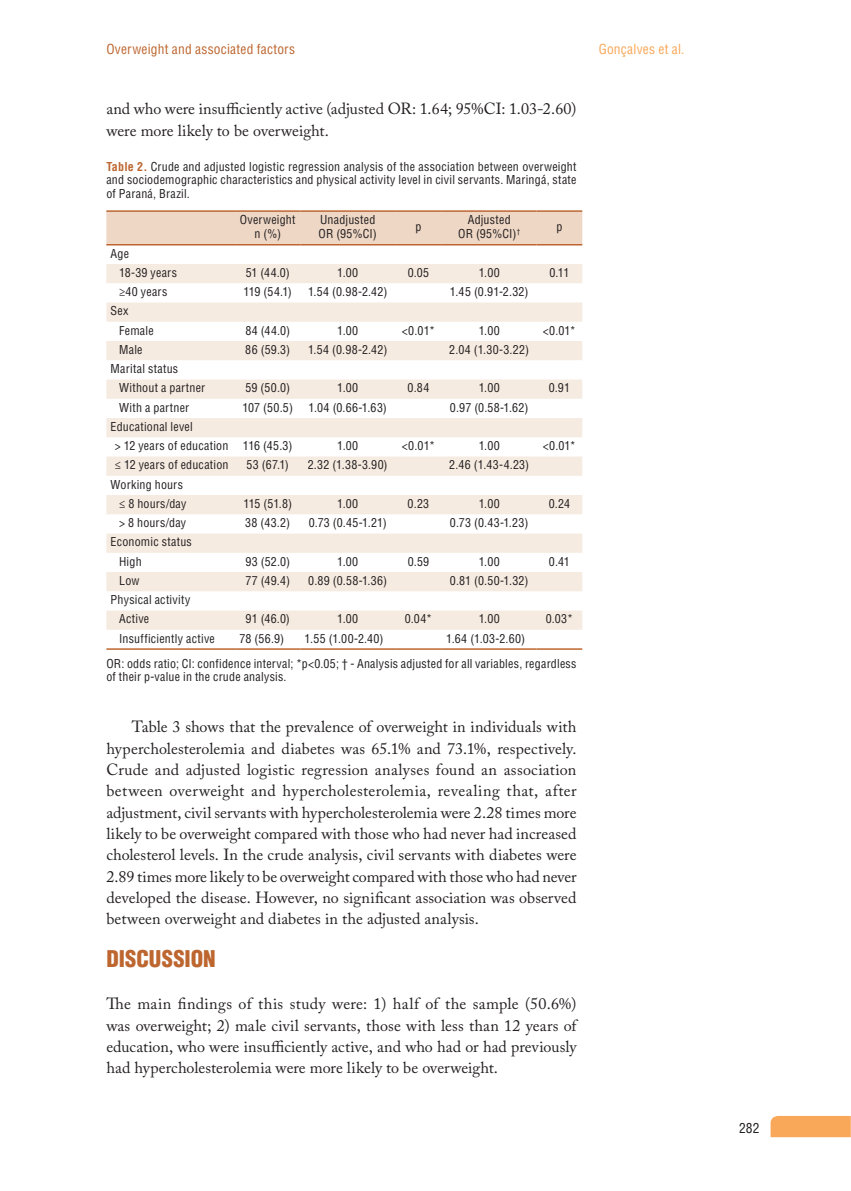
<style>
.page{position:relative;width:851px;height:1191px;background:#fff}
.page>*{position:absolute;margin:0;border:0;box-sizing:border-box;transform-origin:0 0}
.subtítulo{font:900 condensed 22.5px "Helvetica LT Std";color:#bd6630}
.texto{font:16.05px/21.3px "Adobe Caslon Pro";color:#231f20}
.texto_s_espaco{font:16.05px/21.3px "Adobe Caslon Pro";color:#231f20;text-align:justify}
.t1{font:condensed 13.5px "Helvetica LT Std";letter-spacing:.015em;color:#bd6630}
.t2{font:condensed 13.5px "Helvetica LT Std";letter-spacing:.015em;color:#f9a758}
.t3{font:condensed 13.5px "Helvetica LT Std";color:#231f20}
.tabela_esq{font:condensed 12px "Helvetica LT Std";letter-spacing:.02em;color:#231f20}
.legenda{font:condensed 12px/13.5px "Helvetica LT Std";letter-spacing:.02em;color:#231f20;text-align:justify}
.s1{font-weight:700;color:#bd6630}
</style>
<div class="page">
<div style="left:770px;top:1116px;width:80px;height:21px;background:#f9a758"></div>
<div style="left:106px;top:212px;width:476px;height:32px;background:#eed7c5"></div>
<svg style="left:106px;top:264px;width:476px;height:366px;fill:#f6ebe2"></svg>
<hr style="left:106px;top:210px;width:129px;height:2px;background:#bd6630">
<hr style="left:235px;top:210px;width:65px;height:2px;background:#bd6630">
<hr style="left:300px;top:210px;width:95px;height:2px;background:#bd6630">
<hr style="left:395px;top:210px;width:47px;height:2px;background:#bd6630">
<hr style="left:442px;top:210px;width:94px;height:2px;background:#bd6630">
<hr style="left:536px;top:210px;width:46px;height:2px;background:#bd6630">
<hr style="left:106px;top:244px;width:129px;height:1px;background:#bd6630">
<hr style="left:235px;top:244px;width:65px;height:1px;background:#bd6630">
<hr style="left:300px;top:244px;width:95px;height:1px;background:#bd6630">
<hr style="left:395px;top:244px;width:47px;height:1px;background:#bd6630">
<hr style="left:442px;top:244px;width:94px;height:1px;background:#bd6630">
<hr style="left:536px;top:244px;width:46px;height:1px;background:#bd6630">
<hr style="left:106px;top:648px;width:129px;height:2px;background:#bd6630">
<hr style="left:235px;top:648px;width:65px;height:2px;background:#bd6630">
<hr style="left:300px;top:648px;width:95px;height:2px;background:#bd6630">
<hr style="left:395px;top:648px;width:47px;height:2px;background:#bd6630">
<hr style="left:442px;top:648px;width:94px;height:2px;background:#bd6630">
<hr style="left:536px;top:648px;width:46px;height:2px;background:#bd6630">
<p class="t1" style="left:106px;top:41px;width:190px">Overweight and associated factors</p>
<p class="t2" style="left:598px;top:41px;width:87px">Gonçalves et al.</p>
<p class="texto" style="left:106px;top:98px;width:471px">and who were insufficiently active (adjusted OR: 1.64; 95%CI: 1.03-2.60) were more likely to be overweight.</p>
<p class="legenda" style="left:106px;top:159px;width:471px"><span class="s1">Table 2.</span> Crude and adjusted logistic regression analysis of the association between overweight and sociodemographic characteristics and physical activity level in civil servants. Maringá, state of Paraná, Brazil.</p>
<p class="tabela_esq" style="left:240px;top:212px;width:57px">Overweight</p>
<p class="tabela_esq" style="left:254px;top:226px;width:28px">n (%)</p>
<p class="tabela_esq" style="left:320px;top:212px;width:57px">Unadjusted</p>
<p class="tabela_esq" style="left:318px;top:226px;width:60px">OR (95%CI)</p>
<p class="tabela_esq" style="left:467px;top:212px;width:44px">Adjusted</p>
<p class="tabela_esq" style="left:458px;top:226px;width:64px">OR (95%CI)<sup>†</sup></p>
<p class="tabela_esq" style="left:415px;top:219px;width:7px">p</p>
<p class="tabela_esq" style="left:556px;top:219px;width:7px">p</p>
<p class="tabela_esq" style="left:111px;top:246px;width:20px">Age</p>
<p class="tabela_esq" style="left:119px;top:265px;width:59px">18-39 years</p>
<p class="tabela_esq" style="left:246px;top:265px;width:46px">51 (44.0)</p>
<p class="tabela_esq" style="left:337px;top:265px;width:23px">1.00</p>
<p class="tabela_esq" style="left:407px;top:265px;width:23px">0.05</p>
<p class="tabela_esq" style="left:478px;top:265px;width:23px">1.00</p>
<p class="tabela_esq" style="left:549px;top:265px;width:21px">0.11</p>
<p class="tabela_esq" style="left:119px;top:284px;width:50px">≥40 years</p>
<p class="tabela_esq" style="left:243px;top:284px;width:50px">119 (54.1)</p>
<p class="tabela_esq" style="left:308px;top:284px;width:81px">1.54 (0.98-2.42)</p>
<p class="tabela_esq" style="left:450px;top:284px;width:80px">1.45 (0.91-2.32)</p>
<p class="tabela_esq" style="left:111px;top:303px;width:19px">Sex</p>
<p class="tabela_esq" style="left:119px;top:323px;width:36px">Female</p>
<p class="tabela_esq" style="left:245px;top:323px;width:46px">84 (44.0)</p>
<p class="tabela_esq" style="left:337px;top:323px;width:23px">1.00</p>
<p class="tabela_esq" style="left:402px;top:323px;width:35px">&lt;0.01*</p>
<p class="tabela_esq" style="left:478px;top:323px;width:23px">1.00</p>
<p class="tabela_esq" style="left:542px;top:323px;width:35px">&lt;0.01*</p>
<p class="tabela_esq" style="left:119px;top:342px;width:25px">Male</p>
<p class="tabela_esq" style="left:245px;top:342px;width:46px">86 (59.3)</p>
<p class="tabela_esq" style="left:308px;top:342px;width:81px">1.54 (0.98-2.42)</p>
<p class="tabela_esq" style="left:449px;top:342px;width:81px">2.04 (1.30-3.22)</p>
<p class="tabela_esq" style="left:111px;top:361px;width:69px">Marital status</p>
<p class="tabela_esq" style="left:119px;top:380px;width:88px">Without a partner</p>
<p class="tabela_esq" style="left:245px;top:380px;width:46px">59 (50.0)</p>
<p class="tabela_esq" style="left:337px;top:380px;width:23px">1.00</p>
<p class="tabela_esq" style="left:407px;top:380px;width:23px">0.84</p>
<p class="tabela_esq" style="left:478px;top:380px;width:23px">1.00</p>
<p class="tabela_esq" style="left:548px;top:380px;width:23px">0.91</p>
<p class="tabela_esq" style="left:119px;top:400px;width:72px">With a partner</p>
<p class="tabela_esq" style="left:242px;top:400px;width:52px">107 (50.5)</p>
<p class="tabela_esq" style="left:308px;top:400px;width:80px">1.04 (0.66-1.63)</p>
<p class="tabela_esq" style="left:450px;top:400px;width:80px">0.97 (0.58-1.62)</p>
<p class="tabela_esq" style="left:111px;top:419px;width:84px">Educational level</p>
<p class="tabela_esq" style="left:115px;top:438px;width:115px">&gt; 12 years of education</p>
<p class="tabela_esq" style="left:243px;top:438px;width:51px">116 (45.3)</p>
<p class="tabela_esq" style="left:337px;top:438px;width:23px">1.00</p>
<p class="tabela_esq" style="left:402px;top:438px;width:35px">&lt;0.01*</p>
<p class="tabela_esq" style="left:478px;top:438px;width:23px">1.00</p>
<p class="tabela_esq" style="left:542px;top:438px;width:35px">&lt;0.01*</p>
<p class="tabela_esq" style="left:115px;top:457px;width:115px">≤ 12 years of education</p>
<p class="tabela_esq" style="left:246px;top:457px;width:44px">53 (67.1)</p>
<p class="tabela_esq" style="left:308px;top:457px;width:81px">2.32 (1.38-3.90)</p>
<p class="tabela_esq" style="left:449px;top:457px;width:81px">2.46 (1.43-4.23)</p>
<p class="tabela_esq" style="left:111px;top:477px;width:74px">Working hours</p>
<p class="tabela_esq" style="left:119px;top:496px;width:69px">≤ 8 hours/day</p>
<p class="tabela_esq" style="left:243px;top:496px;width:50px">115 (51.8)</p>
<p class="tabela_esq" style="left:337px;top:496px;width:23px">1.00</p>
<p class="tabela_esq" style="left:407px;top:496px;width:23px">0.23</p>
<p class="tabela_esq" style="left:478px;top:496px;width:23px">1.00</p>
<p class="tabela_esq" style="left:548px;top:496px;width:23px">0.24</p>
<p class="tabela_esq" style="left:119px;top:515px;width:69px">&gt; 8 hours/day</p>
<p class="tabela_esq" style="left:245px;top:515px;width:46px">38 (43.2)</p>
<p class="tabela_esq" style="left:308px;top:515px;width:80px">0.73 (0.45-1.21)</p>
<p class="tabela_esq" style="left:450px;top:515px;width:80px">0.73 (0.43-1.23)</p>
<p class="tabela_esq" style="left:111px;top:534px;width:83px">Economic status</p>
<p class="tabela_esq" style="left:119px;top:554px;width:24px">High</p>
<p class="tabela_esq" style="left:245px;top:554px;width:46px">93 (52.0)</p>
<p class="tabela_esq" style="left:337px;top:554px;width:23px">1.00</p>
<p class="tabela_esq" style="left:407px;top:554px;width:23px">0.59</p>
<p class="tabela_esq" style="left:478px;top:554px;width:23px">1.00</p>
<p class="tabela_esq" style="left:548px;top:554px;width:23px">0.41</p>
<p class="tabela_esq" style="left:119px;top:573px;width:22px">Low</p>
<p class="tabela_esq" style="left:245px;top:573px;width:46px">77 (49.4)</p>
<p class="tabela_esq" style="left:308px;top:573px;width:80px">0.89 (0.58-1.36)</p>
<p class="tabela_esq" style="left:450px;top:573px;width:80px">0.81 (0.50-1.32)</p>
<p class="tabela_esq" style="left:111px;top:592px;width:81px">Physical activity</p>
<p class="tabela_esq" style="left:119px;top:611px;width:32px">Active</p>
<p class="tabela_esq" style="left:245px;top:611px;width:46px">91 (46.0)</p>
<p class="tabela_esq" style="left:337px;top:611px;width:23px">1.00</p>
<p class="tabela_esq" style="left:405px;top:611px;width:29px">0.04*</p>
<p class="tabela_esq" style="left:478px;top:611px;width:23px">1.00</p>
<p class="tabela_esq" style="left:545px;top:611px;width:29px">0.03*</p>
<p class="tabela_esq" style="left:119px;top:631px;width:97px">Insufficiently active</p>
<p class="tabela_esq" style="left:239px;top:631px;width:46px">78 (56.9)</p>
<p class="tabela_esq" style="left:304px;top:631px;width:80px">1.55 (1.00-2.40)</p>
<p class="tabela_esq" style="left:446px;top:631px;width:80px">1.64 (1.03-2.60)</p>
<p class="legenda" style="left:106px;top:656px;width:471px">OR: odds ratio; CI: confidence interval; *p&lt;0.05; † - Analysis adjusted for all variables, regardless of their p-value in the crude analysis.</p>
<p class="texto" style="left:106px;top:716px;width:471px;text-align:justify;text-indent:26px">Table 3 shows that the prevalence of overweight in individuals with hypercholesterolemia and diabetes was 65.1% and 73.1%, respectively.<br>Crude and adjusted logistic regression analyses found an association between overweight and hypercholesterolemia, revealing that, after adjustment, civil servants with hypercholesterolemia were 2.28 times more likely to be overweight compared with those who had never had increased cholesterol levels. In the crude analysis, civil servants with diabetes were 2.89 times more likely to be overweight compared with those who had never developed the disease. However, no significant association was observed between overweight and diabetes in the adjusted analysis.</p>
<p class="subtítulo" style="left:106px;top:944px;width:111px">DISCUSSION</p>
<p class="texto_s_espaco" style="left:106px;top:993px;width:471px">The main findings of this study were: 1) half of the sample (50.6%) was overweight; 2) male civil servants, those with less than 12 years of education, who were insufficiently active, and who had or had previously had hypercholesterolemia were more likely to be overweight.</p>
<p class="t3" style="left:739px;top:1120px;width:22px">282</p>
</div>
